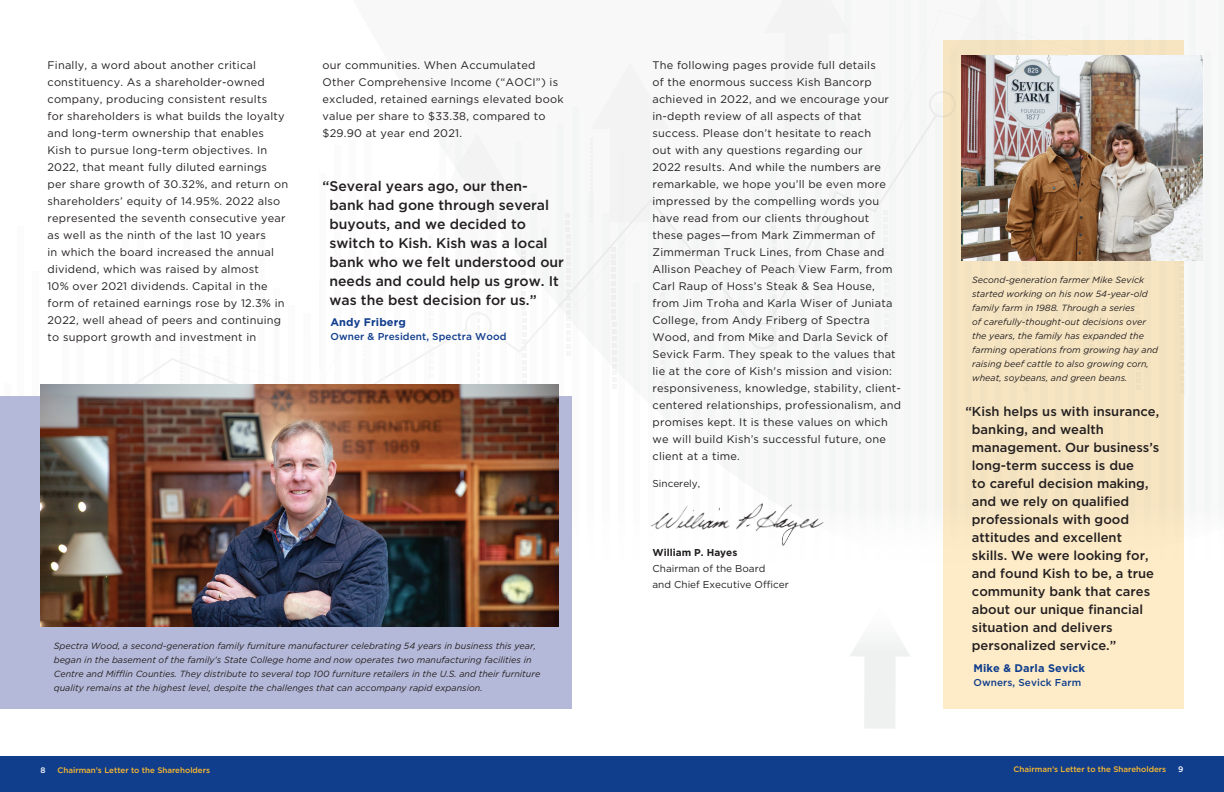
<style>
.page{position:relative;width:1224px;height:792px;background:#fff}
.page>*{position:absolute;margin:0;border:0;box-sizing:border-box;transform-origin:0 0}
.t1{font:500 14px/19px "Gotham";color:#231f20}
.t2{font:500 13px/18px "Gotham";color:#231f20}
.Body_copy{font:11px/17px "Gotham";letter-spacing:.02em;color:#231f20}
.t3{font:700 11px "Gotham";letter-spacing:.01em;color:#103d8c}
.Body_copy-2{font:10px/16px "Gotham";color:#231f20}
.t4{font:500 10px "Gotham";letter-spacing:.01em;color:#103d8c}
.Body_copy-3{font:italic 9px/14px "Gotham";color:#231f20}
.t5{font:500 8px "Gotham";color:#fdbb2e}
.t6{font:500 8px "Gotham";color:#fff}
.s1{font-weight:700}
</style>
<div class="page">
<svg style="left:850px;top:653px;width:60px;height:76px"></svg>
<div style="left:17px;top:226px;width:7px;height:359px;background:#fbfbfb"></div>
<div style="left:32px;top:271px;width:7px;height:314px;background:#fbfbfb"></div>
<svg style="left:374px;top:0;width:850px;height:506px"></svg>
<div style="left:0;top:756px;width:1224px;height:36px;background:#103d8c"></div>
<div style="left:0;top:396px;width:572px;height:313px;background:#b5b9d9"></div>
<img style="left:40px;top:384px;width:518px;height:242px">
<div style="left:943px;top:40px;width:241px;height:669px;background:#f7e5c2"></div>
<img style="left:961px;top:55px;width:242px;height:205px">
<img style="left:650px;top:497px;width:176px;height:49px">
<p class="Body_copy" style="left:48px;top:56px;width:242px">Finally, a word about another critical constituency. As a shareholder-owned company, producing consistent results<br>for shareholders is what builds the loyalty and long-term ownership that enables Kish to pursue long-term objectives. In 2022, that meant fully diluted earnings per share growth of 30.32%, and return on shareholders’ equity of 14.95%. 2022 also represented the seventh consecutive year as well as the ninth of the last 10 years<br>in which the board increased the annual dividend, which was raised by almost<br>10% over 2021 dividends. Capital in the form of retained earnings rose by 12.3% in 2022, well ahead of peers and continuing to support growth and investment in</p>
<p class="Body_copy" style="left:322px;top:56px;width:243px">our communities. When Accumulated Other Comprehensive Income (“AOCI”) is excluded, retained earnings elevated book value per share to $33.38, compared to $29.90 at year end 2021.</p>
<p class="t1" style="left:330px;top:177px;width:236px;text-indent:-7px">“Several years ago, our then&shy;bank had gone through several buyouts, and we decided to switch to Kish. Kish was a local bank who we felt understood our needs and could help us grow. It was the best decision for us.”</p>
<p class="t3" style="left:330px;top:315px;width:77px">Andy Friberg</p>
<p class="t4" style="left:330px;top:330px;width:177px">Owner &amp; President, Spectra Wood</p>
<p class="Body_copy-3" style="left:54px;top:639px;width:488px">Spectra Wood, a second-generation family furniture manufacturer celebrating 54 years in business this year, began in the basement of the family’s State College home and now operates two manufacturing facilities in Centre and Mifflin Counties. They distribute to several top 100 furniture retailers in the U.S. and their furniture quality remains at the highest level, despite the challenges that can accompany rapid expansion.</p>
<p class="Body_copy" style="left:652px;top:56px;width:250px">The following pages provide full details<br>of the enormous success Kish Bancorp achieved in 2022, and we encourage your in-depth review of all aspects of that success. Please don’t hesitate to reach<br>out with any questions regarding our<br>2022 results. And while the numbers are remarkable, we hope you’ll be even more impressed by the compelling words you have read from our clients throughout these pages—from Mark Zimmerman of Zimmerman Truck Lines, from Chase and Allison Peachey of Peach View Farm, from Carl Raup of Hoss’s Steak &amp; Sea House, from Jim Troha and Karla Wiser of Juniata College, from Andy Friberg of Spectra Wood, and from Mike and Darla Sevick of Sevick Farm. They speak to the values that lie at the core of Kish's mission and vision: responsiveness, knowledge, stability, client&shy;centered relationships, professionalism, and promises kept. It is these values on which we will build Kish’s successful future, one client at a time.</p>
<p class="Body_copy-2" style="left:652px;top:475px;width:49px">Sincerely,</p>
<p class="Body_copy-2" style="left:652px;top:544px;width:138px"><span class="s1">William P. Hayes<br></span>Chairman of the Board<br>and Chief Executive Officer</p>
<p class="Body_copy-3" style="left:972px;top:273px;width:188px">Second-generation farmer Mike Sevick started working on his now 54-year-old family farm in 1988. Through a series<br>of carefully-thought-out decisions over the years, the family has expanded the farming operations from growing hay and raising beef cattle to also growing corn, wheat, soybeans, and green beans.</p>
<p class="t2" style="left:972px;top:402px;width:189px;text-indent:-7px">“Kish helps us with insurance, banking, and wealth management. Our business’s long-term success is due<br>to careful decision making, and we rely on qualified professionals with good attitudes and excellent skills. We were looking for, and found Kish to be, a true community bank that cares about our unique financial situation and delivers personalized service.”</p>
<p class="t3" style="left:973px;top:661px;width:113px">Mike &amp; Darla Sevick</p>
<p class="t4" style="left:973px;top:676px;width:109px">Owners, Sevick Farm</p>
<p class="t6" style="left:40px;top:764px;width:7px">8</p>
<p class="t5" style="left:58px;top:764px;width:154px">Chairman’s Letter to the Shareholders</p>
<p class="t5" style="left:1014px;top:764px;width:154px">Chairman’s Letter to the Shareholders</p>
<p class="t6" style="left:1178px;top:764px;width:7px">9</p>
</div>
